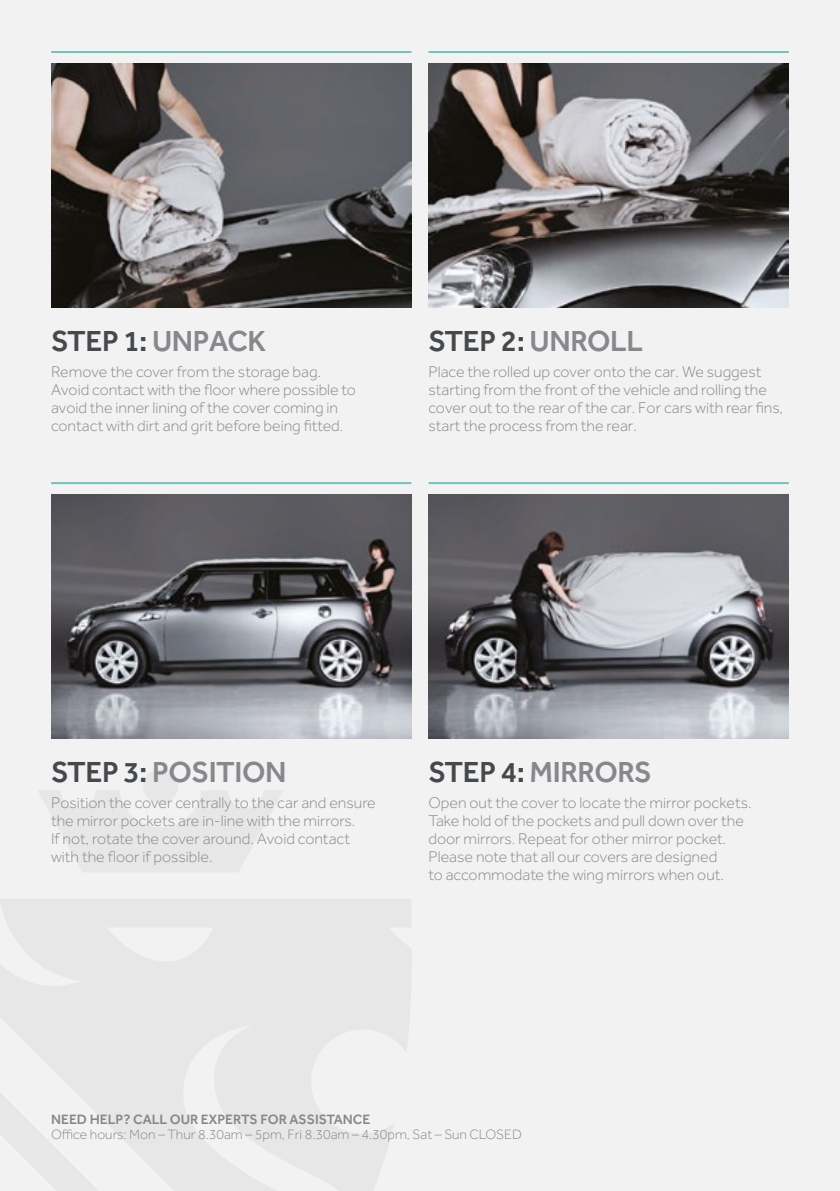
<style>
.page{position:relative;width:840px;height:1191px;background:#fff}
.page>*{position:absolute;margin:0;border:0;box-sizing:border-box;transform-origin:0 0}
.t1{font:500 30px "Effra";letter-spacing:-.015em;color:#86888c}
.t2{font:500 30px "Effra";letter-spacing:-.015em;color:#45494b}
.t3{font:300 16px/18px "Effra";color:#86888c}
.t4{font:300 14px "Effra";color:#86888c}
.t5{font:500 14px "Effra";color:#86888c}
.s1{color:#86888c}
.s2{color:#45494b}
</style>
<div class="page">
<div style="left:0;top:0;width:839px;height:1191px;background:#f2f2f3"></div>
<hr style="left:428px;top:51px;width:360px;height:2px;background:#72c4ba">
<hr style="left:51px;top:51px;width:360px;height:2px;background:#72c4ba">
<img style="left:51px;top:63px;width:360px;height:244px">
<img style="left:428px;top:63px;width:360px;height:244px">
<hr style="left:51px;top:482px;width:360px;height:2px;background:#72c4ba">
<hr style="left:428px;top:482px;width:360px;height:2px;background:#72c4ba">
<img style="left:51px;top:494px;width:360px;height:244px">
<img style="left:428px;top:494px;width:360px;height:244px">
<svg style="left:0;top:769px;width:412px;height:422px;fill:#e7e7e8"></svg>
<h1 class="t2" style="left:51px;top:322px;width:216px">STEP 1: <span class="s1">UNPACK</span></h1>
<p class="t3" style="left:51px;top:362px;width:306px">Remove the cover from the storage bag.<br>Avoid contact with the floor where possible to avoid the inner lining of the cover coming in contact with dirt and grit before being fitted.</p>
<h1 class="t2" style="left:428px;top:322px;width:216px">STEP 2: <span class="s1">UNROLL</span></h1>
<p class="t3" style="left:428px;top:362px;width:356px">Place the rolled up cover onto the car. We suggest starting from the front of the vehicle and rolling the cover out to the rear of the car. For cars with rear fins, start the process from the rear.</p>
<h1 class="t1" style="left:51px;top:753px;width:237px"><span class="s2">STEP 3:</span> POSITION</h1>
<p class="t3" style="left:51px;top:793px;width:326px">Position the cover centrally to the car and ensure the mirror pockets are in-line with the mirrors.<br>If not, rotate the cover around. Avoid contact with the floor if possible.</p>
<h1 class="t1" style="left:428px;top:753px;width:225px"><span class="s2">STEP 4:</span> MIRRORS</h1>
<p class="t3" style="left:428px;top:793px;width:324px">Open out the cover to locate the mirror pockets.<br>Take hold of the pockets and pull down over the door mirrors. Repeat for other mirror pocket.<br>Please note that all our covers are designed<br>to accommodate the wing mirrors when out.</p>
<p class="t5" style="left:51px;top:1111px;width:320px">NEED HELP? CALL OUR EXPERTS FOR ASSISTANCE</p>
<p class="t4" style="left:51px;top:1126px;width:472px">Office hours: Mon – Thur 8.30am – 5pm, Fri 8.30am – 4.30pm, Sat – Sun CLOSED</p>
</div>
